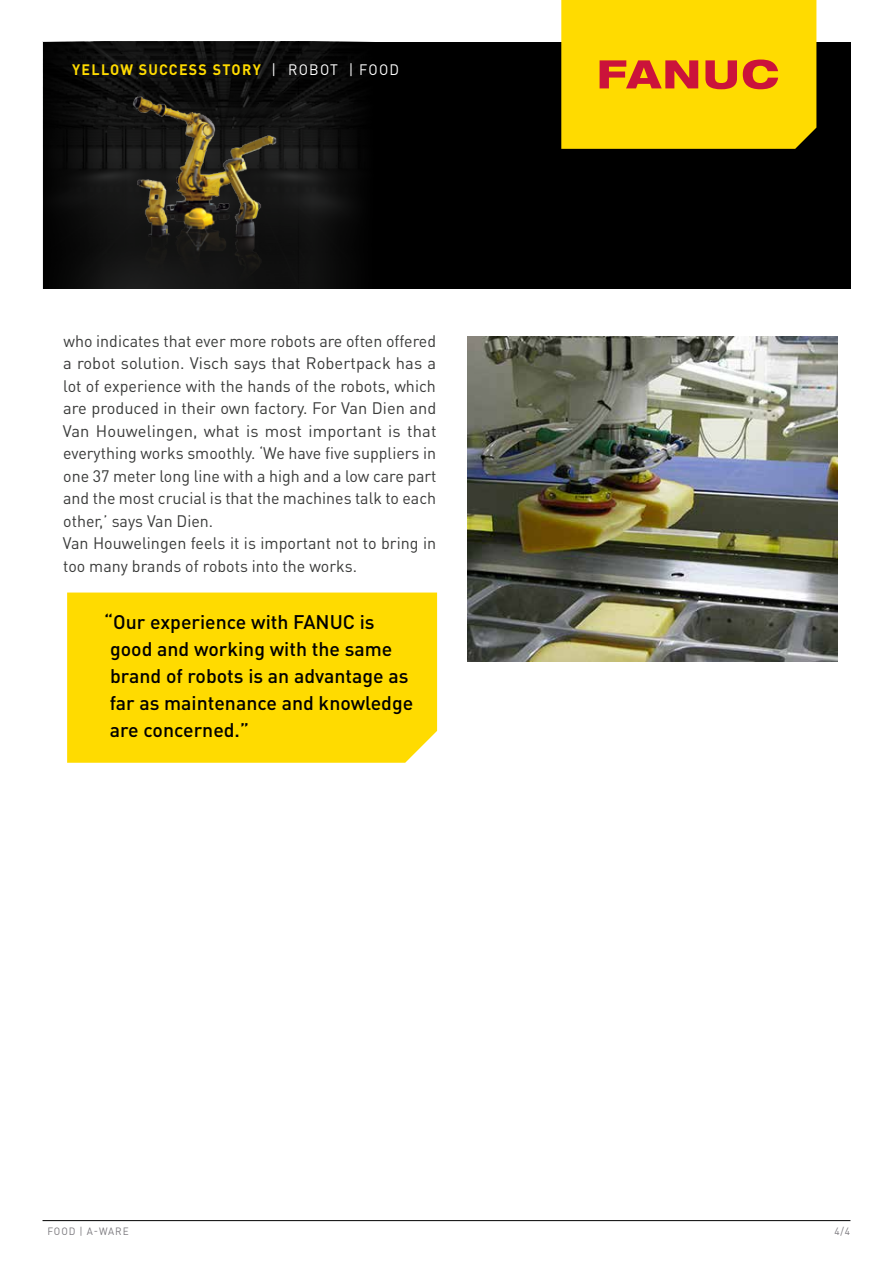
<style>
.page{position:relative;width:893px;height:1263px;background:#fff}
.page>*{position:absolute;margin:0;border:0;box-sizing:border-box;transform-origin:0 0}
.t1{font:500 19.5px/27px "DIN Pro";color:#000}
.t2{font:16.5px/22.5px "DIN Pro";color:#393a39}
.t3{font:700 15px "DIN Pro";letter-spacing:.09em;color:#ffdb00;scale:.95 1}
.t4{font:10.5px "DIN Pro";letter-spacing:.09em;color:#7b797e;scale:.95 1}
.s1{font-weight:400;color:#fff}
</style>
<div class="page">
<svg style="left:43px;top:42px;width:808px;height:247px;background:#020202"></svg>
<img style="left:88px;top:70px;width:233px;height:219px">
<hr style="left:43px;top:1220px;width:807px;height:1px;background:#000">
<svg style="left:561px;top:0;width:255px;height:149px;background:#f8c904"></svg>
<div style="left:67px;top:592px;width:370px;height:171px;background:#ffdb00"></div>
<img style="left:467px;top:337px;width:370px;height:325px">
<p class="t3" style="left:72px;top:60px;width:346px">YELLOW SUCCESS STORY <span class="s1">| ROBOT | FOOD</span></p>
<p class="t2" style="left:63px;top:329px;width:375px">who indicates that ever more robots are often offered a robot solution. Visch says that Robertpack has a lot of experience with the hands of the robots, which are produced in their own factory. For Van Dien and Van Houwelingen, what is most important is that everything works smoothly. ‘We have five suppliers in one 37 meter long line with a high and a low care part and the most crucial is that the machines talk to each other,’ says Van Dien.<br>Van Houwelingen feels it is important not to bring in too many brands of robots into the works.</p>
<p class="t1" style="left:104px;top:607px;width:311px">“Our experience with FANUC is good and working with the same brand of robots is an advantage as far as maintenance and knowledge are concerned.”</p>
<p class="t4" style="left:48px;top:1224px;width:87px">FOOD | A-WARE</p>
<p class="t4" style="left:835px;top:1224px;width:18px">4/4</p>
</div>
